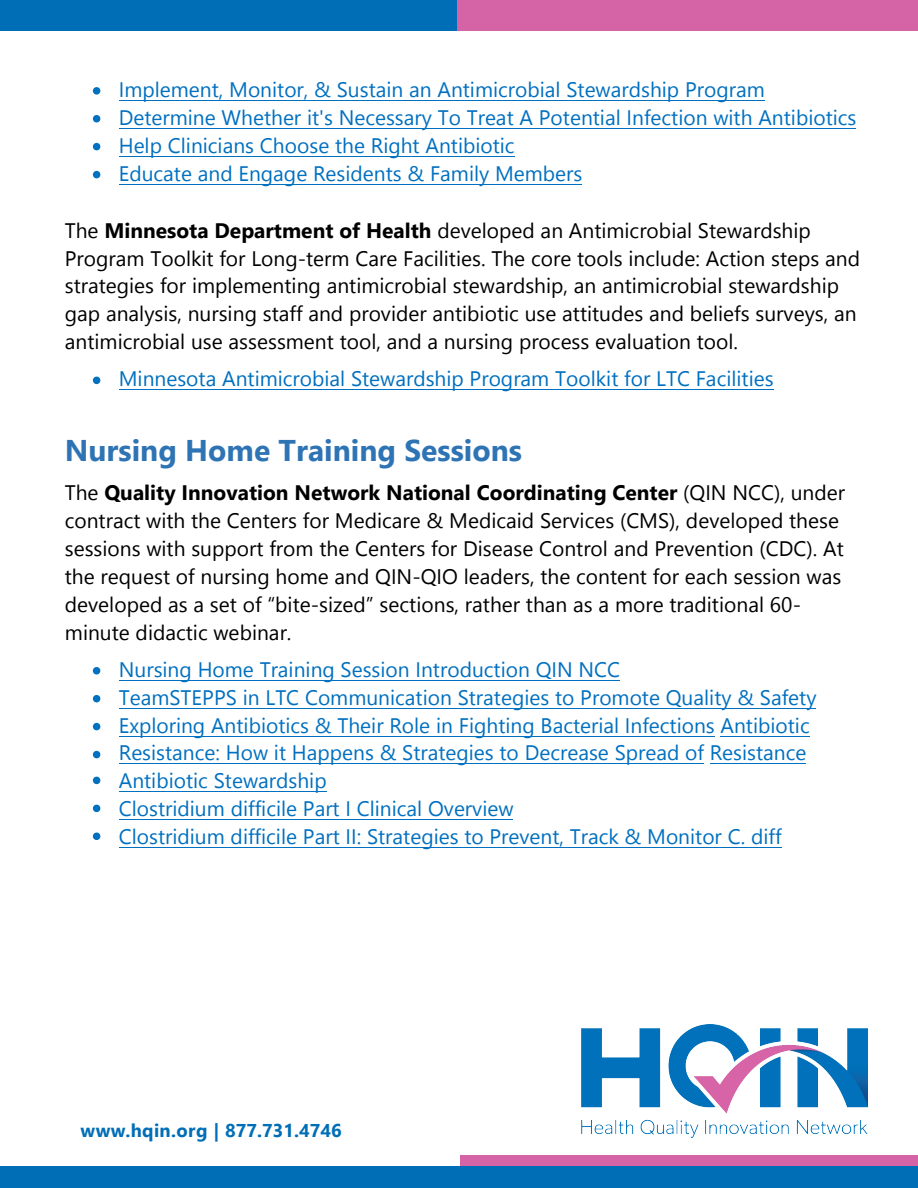
<style>
.page{position:relative;width:918px;height:1188px;background:#fff}
.page>*{position:absolute;margin:0;border:0;box-sizing:border-box;transform-origin:0 0}
.t1{font:700 30px "Nirmala UI";color:#2e74b5}
.t2{font:21px/27.9px "Nirmala UI";color:#000}
.t3{font:21px/27.9px "Nirmala UI";color:#0070c0}
.t4{font:700 18.6px "Nirmala UI";letter-spacing:.01em;color:#006eb6}
.s1{font-weight:700}
</style>
<div class="page">
<hr style="left:119px;top:100px;width:645px;height:1px;background:#0070c0">
<hr style="left:119px;top:128px;width:737px;height:1px;background:#0070c0">
<hr style="left:119px;top:156px;width:395px;height:1px;background:#0070c0">
<hr style="left:119px;top:184px;width:463px;height:1px;background:#0070c0">
<hr style="left:119px;top:389px;width:654px;height:1px;background:#0070c0">
<hr style="left:721px;top:736px;width:89px;height:1px;background:#0070c0">
<hr style="left:710px;top:764px;width:96px;height:1px;background:#0070c0">
<hr style="left:119px;top:680px;width:501px;height:1px;background:#0070c0">
<hr style="left:119px;top:708px;width:697px;height:1px;background:#0070c0">
<hr style="left:119px;top:736px;width:595px;height:1px;background:#0070c0">
<hr style="left:119px;top:764px;width:585px;height:1px;background:#0070c0">
<div style="left:460px;top:1156px;width:458px;height:10px;background:#d564a6"></div>
<div style="left:0;top:1166px;width:918px;height:22px;background:#006eb6"></div>
<hr style="left:119px;top:792px;width:207px;height:1px;background:#0070c0">
<hr style="left:119px;top:819px;width:394px;height:1px;background:#0070c0">
<hr style="left:119px;top:847px;width:662px;height:1px;background:#0070c0">
<div style="left:0;top:0;width:458px;height:30px;background:#006eb6"></div>
<div style="left:458px;top:0;width:460px;height:30px;background:#d564a6"></div>
<svg style="left:93px;top:87px;width:7px;height:8px"></svg>
<svg style="left:93px;top:115px;width:7px;height:7px"></svg>
<svg style="left:93px;top:143px;width:7px;height:7px"></svg>
<svg style="left:93px;top:171px;width:7px;height:7px"></svg>
<svg style="left:93px;top:377px;width:7px;height:7px"></svg>
<svg style="left:93px;top:667px;width:7px;height:8px"></svg>
<svg style="left:93px;top:695px;width:7px;height:7px"></svg>
<svg style="left:93px;top:723px;width:7px;height:7px"></svg>
<svg style="left:93px;top:751px;width:7px;height:7px"></svg>
<svg style="left:93px;top:777px;width:7px;height:7px"></svg>
<svg style="left:93px;top:805px;width:7px;height:7px"></svg>
<svg style="left:93px;top:833px;width:7px;height:7px"></svg>
<img style="left:581px;top:1024px;width:286px;height:113px">
<p class="t3" style="left:119px;top:74px;width:739px">Implement, Monitor, &amp; Sustain an Antimicrobial Stewardship Program Determine Whether it's Necessary To Treat A Potential Infection with Antibiotics Help Clinicians Choose the Right Antibiotic<br>Educate and Engage Residents &amp; Family Members</p>
<p class="t2" style="left:65px;top:215px;width:797px">The <span class="s1">Minnesota Department of Health</span> developed an Antimicrobial Stewardship Program Toolkit for Long-term Care Facilities. The core tools include: Action steps and strategies for implementing antimicrobial stewardship, an antimicrobial stewardship gap analysis, nursing staff and provider antibiotic use attitudes and beliefs surveys, an antimicrobial use assessment tool, and a nursing process evaluation tool.</p>
<p class="t3" style="left:119px;top:364px;width:656px">Minnesota Antimicrobial Stewardship Program Toolkit for LTC Facilities</p>
<h2 class="t1" style="left:65px;top:425px;width:459px">Nursing Home Training Sessions</h2>
<p class="t2" style="left:65px;top:477px;width:782px">The <span class="s1">Quality Innovation Network National Coordinating Center</span> (QIN NCC), under contract with the Centers for Medicare &amp; Medicaid Services (CMS), developed these sessions with support from the Centers for Disease Control and Prevention (CDC). At the request of nursing home and QIN-QIO leaders, the content for each session was developed as a set of “bite-sized” sections, rather than as a more traditional 60- minute didactic webinar.</p>
<p class="t3" style="left:119px;top:654px;width:699px">Nursing Home Training Session Introduction QIN NCC<br>TeamSTEPPS in LTC Communication Strategies to Promote Quality &amp; Safety Exploring Antibiotics &amp; Their Role in Fighting Bacterial Infections Antibiotic Resistance: How it Happens &amp; Strategies to Decrease Spread of Resistance Antibiotic Stewardship<br>Clostridium difficile Part I Clinical Overview<br>Clostridium difficile Part II: Strategies to Prevent, Track &amp; Monitor C. diff</p>
<p class="t4" style="left:81px;top:1115px;width:263px">www.hqin.org | 877.731.4746</p>
</div>
